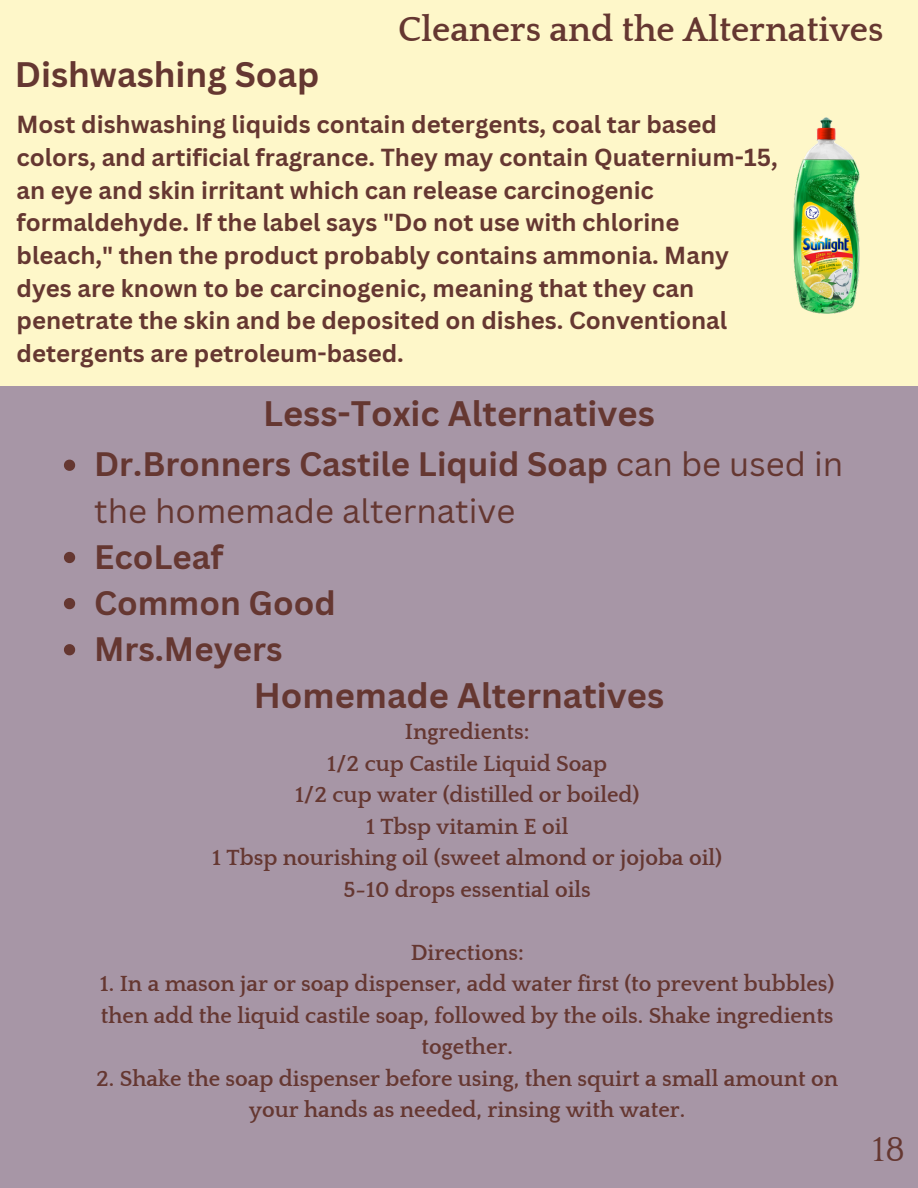
<style>
.page{position:relative;width:918px;height:1188px;background:#fef7c9}
.page>*{position:absolute;margin:0;border:0;box-sizing:border-box;transform-origin:0 0}
.t1{font:700 35.85px "Quattrocento";color:#653731}
.t2{font:35.85px "Quattrocento";color:#653731}
.t3{font:700 34.5px "Canva Sans";color:#653731}
.t4{font:33px/46.2px "Canva Sans";color:#653731}
.t5{font:700 33px/46.2px "Canva Sans";color:#653731}
.t6{font:700 24px/32.7px "Canva Sans";color:#653731}
.t7{font:700 22.5px/31.5px "Quattrocento";color:#653731;text-align:center}
.s1{font-weight:700}
</style>
<div class="page">
<div style="left:0;top:387px;width:918px;height:801px;background:#a796a6"></div>
<img style="left:793px;top:117px;width:67px;height:197px">
<svg style="left:64px;top:460px;width:11px;height:11px"></svg>
<svg style="left:64px;top:552px;width:11px;height:11px"></svg>
<svg style="left:64px;top:598px;width:11px;height:11px"></svg>
<svg style="left:64px;top:644px;width:11px;height:11px"></svg>
<h1 class="t1" style="left:398px;top:11px;width:487px">Cleaners and the Alternatives</h1>
<h2 class="t3" style="left:15px;top:50px;width:306px">Dishwashing Soap</h2>
<p class="t6" style="left:17px;top:108px;width:763px">Most dishwashing liquids contain detergents, coal tar based colors, and artificial fragrance. They may contain Quaternium-15, an eye and skin irritant which can release carcinogenic formaldehyde. If the label says "Do not use with chlorine bleach," then the product probably contains ammonia. Many dyes are known to be carcinogenic, meaning that they can penetrate the skin and be deposited on dishes. Conventional detergents are petroleum-based.</p>
<h2 class="t3" style="left:263px;top:389px;width:393px">Less-Toxic Alternatives</h2>
<h3 class="t4" style="left:94px;top:441px;width:751px"><span class="s1">Dr.Bronners Castile Liquid Soap</span> can be used in the homemade alternative</h3>
<h3 class="t5" style="left:94px;top:533px;width:243px">EcoLeaf<br>Common Good<br>Mrs.Meyers</h3>
<h2 class="t3" style="left:254px;top:671px;width:412px">Homemade Alternatives</h2>
<p class="t7" style="left:212px;top:717px;width:511px">Ingredients:<br>1/2 cup Castile Liquid Soap<br>1/2 cup water (distilled or boiled)<br>1 Tbsp vitamin E oil<br>1 Tbsp nourishing oil (sweet almond or jojoba oil)<br>5-10 drops essential oils</p>
<p class="t7" style="left:411px;top:937px;width:115px">Directions:</p>
<p class="t7" style="left:100px;top:969px;width:736px">1. In a mason jar or soap dispenser, add water first (to prevent bubbles) then add the liquid castile soap, followed by the oils. Shake ingredients together.</p>
<p class="t7" style="left:96px;top:1063px;width:744px">2. Shake the soap dispenser before using, then squirt a small amount on your hands as needed, rinsing with water.</p>
<h1 class="t2" style="left:872px;top:1131px;width:34px">18</h1>
</div>
